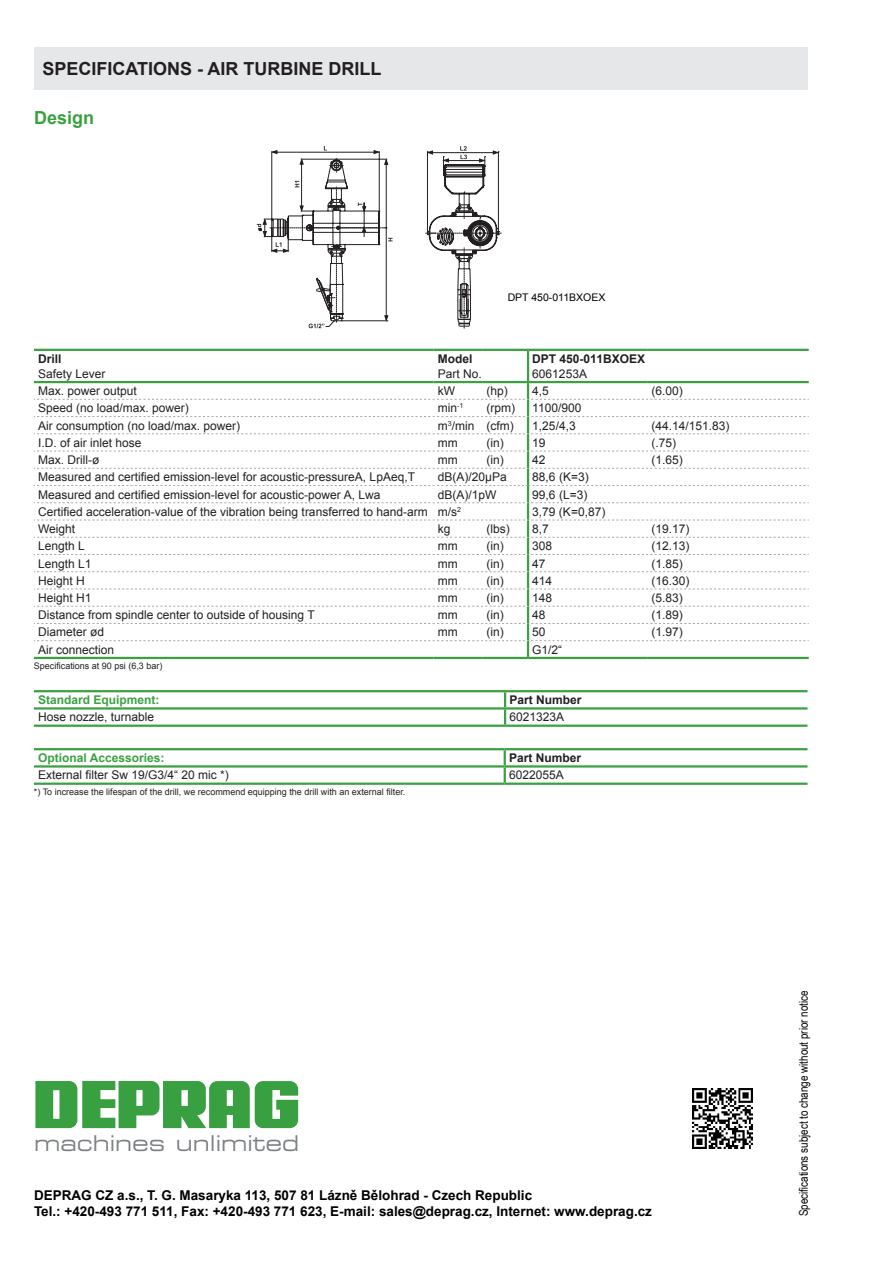
<style>
.page{position:relative;width:893px;height:1263px;background:#fff}
.page>*{position:absolute;margin:0;border:0;box-sizing:border-box;transform-origin:0 0}
.t1{font:expanded 21.75px "Square 721 BT";color:#7b7f82}
.t2{font:700 18px "Arial";color:#231f20}
.t3{font:700 18px "Arial";color:#3aa141}
.t4{font:700 13.5px/16.2px "Arial";color:#000002}
.t5{font:12px "Arial";color:#231f20}
.t6{font:12px "Arial Narrow";color:#000002}
.t7{font:700 12px "Arial";color:#231f20}
.t8{font:700 12px "Arial";color:#3aa141}
.t9{font:10.5px "Arial";color:#000}
.t10{font:9px "Arial";color:#231f20}
</style>
<div class="page">
<hr style="left:34px;top:349px;width:400px;height:2px;background:#3aa141">
<hr style="left:434px;top:349px;width:48px;height:2px;background:#3aa141">
<hr style="left:482px;top:349px;width:46px;height:2px;background:#3aa141">
<hr style="left:34px;top:657px;width:400px;height:2px;background:#3aa141">
<hr style="left:434px;top:657px;width:48px;height:2px;background:#3aa141">
<hr style="left:528px;top:349px;width:119px;height:2px;background:#3aa141">
<hr style="left:647px;top:349px;width:162px;height:2px;background:#3aa141">
<hr style="left:528px;top:657px;width:119px;height:2px;background:#3aa141">
<hr style="left:647px;top:657px;width:162px;height:2px;background:#3aa141">
<hr style="left:482px;top:657px;width:46px;height:2px;background:#3aa141">
<svg style="left:34px;top:350px;width:775px;height:307px"></svg>
<hr style="left:34px;top:748px;width:471px;height:2px;background:#3aa141">
<hr style="left:505px;top:748px;width:302px;height:2px;background:#3aa141">
<svg style="left:34px;top:749px;width:773px;height:33px"></svg>
<hr style="left:34px;top:782px;width:471px;height:3px;background:#3aa141">
<hr style="left:505px;top:782px;width:302px;height:3px;background:#3aa141">
<hr style="left:34px;top:690px;width:471px;height:2px;background:#3aa141">
<hr style="left:505px;top:690px;width:302px;height:2px;background:#3aa141">
<svg style="left:34px;top:691px;width:773px;height:33px"></svg>
<hr style="left:34px;top:724px;width:471px;height:3px;background:#3aa141">
<hr style="left:505px;top:724px;width:302px;height:3px;background:#3aa141">
<div style="left:34px;top:47px;width:774px;height:42px;background:#e6e7e9"></div>
<svg style="left:257px;top:146px;width:244px;height:183px"></svg>
<svg style="left:35px;top:1081px;width:263px;height:47px"></svg>
<img style="left:692px;top:1088px;width:60px;height:60px">
<h2 class="t2" style="left:43px;top:56px;width:340px">SPECIFICATIONS - AIR TURBINE DRILL</h2>
<h2 class="t3" style="left:34px;top:105px;width:62px">Design</h2>
<p class="t7" style="left:38px;top:351px;width:25px">Drill</p>
<p class="t5" style="left:38px;top:366px;width:69px">Safety Lever</p>
<p class="t7" style="left:438px;top:351px;width:36px">Model</p>
<p class="t5" style="left:438px;top:366px;width:46px">Part No.</p>
<p class="t9" style="left:508px;top:290px;width:99px">DPT 450-011BXOEX</p>
<p class="t7" style="left:532px;top:351px;width:114px">DPT 450-011BXOEX</p>
<p class="t5" style="left:532px;top:366px;width:56px">6061253A</p>
<p class="t5" style="left:38px;top:383px;width:100px">Max. power output</p>
<p class="t5" style="left:438px;top:383px;width:19px">kW</p>
<p class="t5" style="left:486px;top:383px;width:64px">(hp) 4,5</p>
<p class="t5" style="left:651px;top:383px;width:33px">(6.00)</p>
<p class="t5" style="left:38px;top:400px;width:152px">Speed (no load/max. power)</p>
<p class="t5" style="left:438px;top:400px;width:27px">min<sup>-1</sup></p>
<p class="t5" style="left:486px;top:400px;width:30px">(rpm)</p>
<p class="t5" style="left:532px;top:400px;width:51px">1100/900</p>
<p class="t5" style="left:38px;top:417px;width:204px">Air consumption (no load/max. power)</p>
<p class="t5" style="left:438px;top:417px;width:77px">m<sup>3</sup>/min (cfm)</p>
<p class="t5" style="left:532px;top:417px;width:45px">1,25/4,3</p>
<p class="t5" style="left:651px;top:417px;width:80px">(44.14/151.83)</p>
<p class="t5" style="left:38px;top:435px;width:105px">I.D. of air inlet hose</p>
<p class="t5" style="left:438px;top:435px;width:21px">mm</p>
<p class="t5" style="left:486px;top:435px;width:61px">(in) 19</p>
<p class="t5" style="left:651px;top:435px;width:26px">(.75)</p>
<p class="t5" style="left:38px;top:452px;width:63px">Max. Drill-ø</p>
<p class="t5" style="left:438px;top:452px;width:21px">mm</p>
<p class="t5" style="left:486px;top:452px;width:61px">(in) 42</p>
<p class="t5" style="left:651px;top:452px;width:33px">(1.65)</p>
<p class="t5" style="left:38px;top:469px;width:378px">Measured and certified emission-level for acoustic-pressureA, LpAeq,T</p>
<p class="t5" style="left:438px;top:469px;width:70px">dB(A)/20μPa</p>
<p class="t5" style="left:532px;top:469px;width:58px">88,6 (K=3)</p>
<p class="t5" style="left:38px;top:486px;width:344px">Measured and certified emission-level for acoustic-power A, Lwa</p>
<p class="t5" style="left:438px;top:486px;width:60px">dB(A)/1pW</p>
<p class="t5" style="left:532px;top:486px;width:57px">99,6 (L=3)</p>
<p class="t5" style="left:38px;top:504px;width:424px">Certified acceleration-value of the vibration being transferred to hand-arm m/s<sup>2</sup></p>
<p class="t5" style="left:532px;top:504px;width:75px">3,79 (K=0,87)</p>
<p class="t5" style="left:38px;top:521px;width:39px">Weight</p>
<p class="t5" style="left:438px;top:521px;width:14px">kg</p>
<p class="t5" style="left:486px;top:521px;width:25px">(lbs)</p>
<p class="t5" style="left:532px;top:521px;width:18px">8,7</p>
<p class="t5" style="left:651px;top:521px;width:40px">(19.17)</p>
<p class="t5" style="left:38px;top:538px;width:48px">Length L</p>
<p class="t5" style="left:438px;top:538px;width:21px">mm</p>
<p class="t5" style="left:486px;top:538px;width:67px">(in) 308</p>
<p class="t5" style="left:651px;top:538px;width:40px">(12.13)</p>
<p class="t5" style="left:38px;top:555px;width:55px">Length L1</p>
<p class="t5" style="left:438px;top:555px;width:21px">mm</p>
<p class="t5" style="left:486px;top:555px;width:61px">(in) 47</p>
<p class="t5" style="left:651px;top:555px;width:33px">(1.85)</p>
<p class="t5" style="left:38px;top:573px;width:48px">Height H</p>
<p class="t5" style="left:438px;top:573px;width:21px">mm</p>
<p class="t5" style="left:486px;top:573px;width:67px">(in) 414</p>
<p class="t5" style="left:651px;top:573px;width:40px">(16.30)</p>
<p class="t5" style="left:38px;top:590px;width:55px">Height H1</p>
<p class="t5" style="left:438px;top:590px;width:21px">mm</p>
<p class="t5" style="left:486px;top:590px;width:67px">(in) 148</p>
<p class="t5" style="left:651px;top:590px;width:33px">(5.83)</p>
<p class="t5" style="left:38px;top:607px;width:278px">Distance from spindle center to outside of housing T</p>
<p class="t5" style="left:438px;top:607px;width:21px">mm</p>
<p class="t5" style="left:486px;top:607px;width:61px">(in) 48</p>
<p class="t5" style="left:651px;top:607px;width:33px">(1.89)</p>
<p class="t5" style="left:38px;top:624px;width:68px">Diameter ød</p>
<p class="t5" style="left:438px;top:624px;width:21px">mm</p>
<p class="t5" style="left:486px;top:624px;width:61px">(in) 50</p>
<p class="t5" style="left:651px;top:624px;width:33px">(1.97)</p>
<p class="t5" style="left:38px;top:642px;width:78px">Air connection</p>
<p class="t5" style="left:532px;top:642px;width:32px">G1/2“</p>
<p class="t10" style="left:34px;top:660px;width:130px">Specifications at 90 psi (6,3 bar)</p>
<p class="t8" style="left:38px;top:692px;width:123px">Standard Equipment:</p>
<p class="t7" style="left:509px;top:692px;width:74px">Part Number</p>
<p class="t5" style="left:38px;top:709px;width:118px">Hose nozzle, turnable</p>
<p class="t5" style="left:509px;top:709px;width:56px">6021323A</p>
<p class="t8" style="left:38px;top:750px;width:128px">Optional Accessories:</p>
<p class="t7" style="left:509px;top:750px;width:74px">Part Number</p>
<p class="t5" style="left:38px;top:767px;width:192px">External filter Sw 19/G3/4“ 20 mic *)</p>
<p class="t5" style="left:509px;top:767px;width:56px">6022055A</p>
<p class="t10" style="left:34px;top:785px;width:373px">*) To increase the lifespan of the drill, we recommend equipping the drill with an external filter.</p>
<h1 class="t1" style="left:34px;top:1130px;width:267px">machines unlimited</h1>
<p class="t4" style="left:34px;top:1188px;width:619px">DEPRAG CZ a.s., T. G. Masaryka 113, 507 81 Lázně Bělohrad - Czech Republic<br>Tel.: +420-493 771 511, Fax: +420-493 771 623, E-mail: sales@deprag.cz, Internet: www.deprag.cz</p>
<p class="t6" style="left:795px;top:1216px;width:227px;rotate:-90deg">Specifications subject to change without prior notice</p>
</div>
